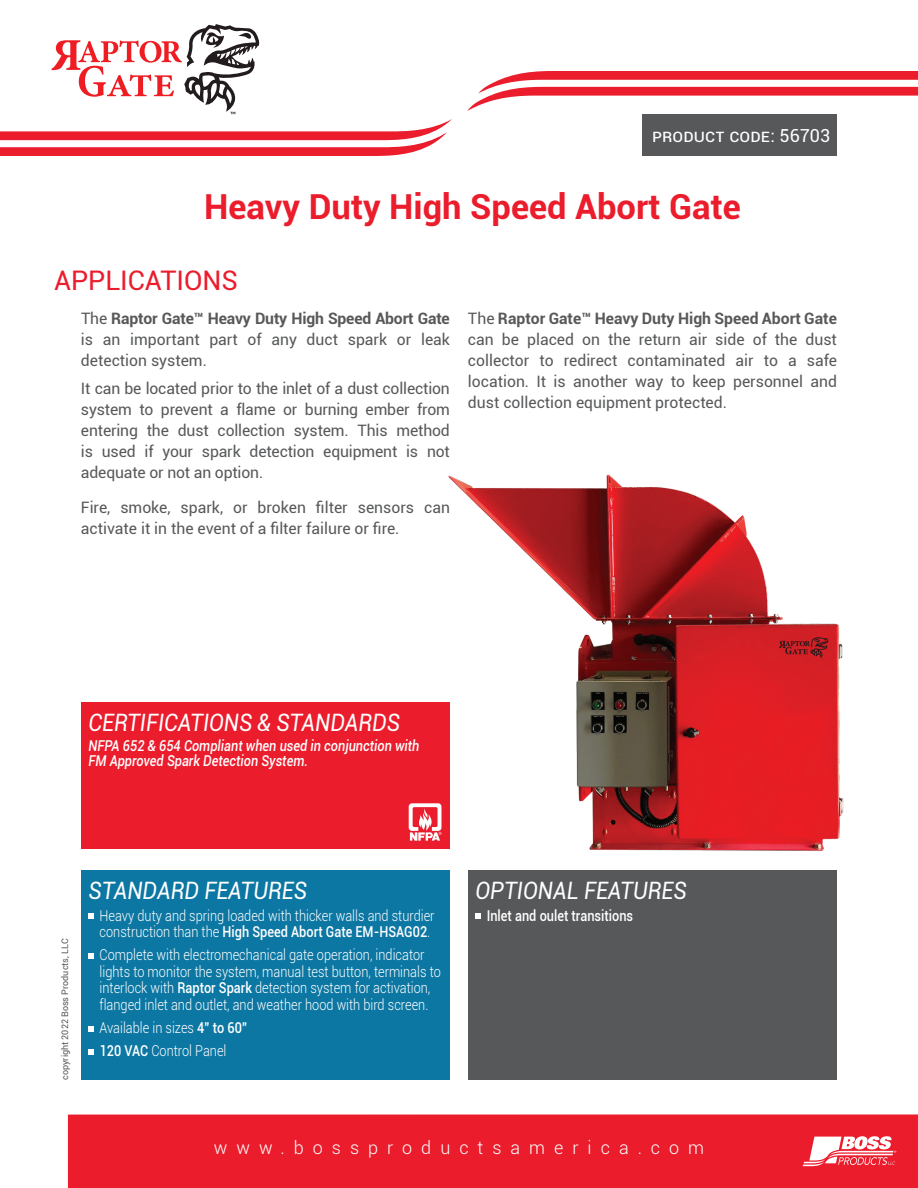
<style>
.page{position:relative;width:918px;height:1188px;background:#fff}
.page>*{position:absolute;margin:0;border:0;box-sizing:border-box;transform-origin:0 0}
.t1{font:700 34.5px "Roboto";color:#eb1c2c}
.t2{font:27px "Roboto";color:#eb1c2c}
.t3{font:italic 24px "Roboto";color:#fff;scale:.9 1}
.t4{font:300 18px "Roboto";letter-spacing:.5em;color:#fff}
.t5{font:18px "Roboto";color:#fff}
.t6{font:15.75px/21px "Roboto";color:#57585a;text-align:justify}
.t7{font:300 15px/16.5px "Roboto";color:#fff;scale:.85 1}
.t8{font:italic 500 15px/15px "Roboto";color:#fff;scale:.85 1}
.t9{font:500 15px "Roboto";color:#fff;scale:.85 1}
.t10{font:9px "Roboto";color:#57585a}
.s1{font-weight:700}
.s2{font-weight:500}
</style>
<div class="page">
<div style="left:68px;top:1114px;width:850px;height:74px;background:#eb1c2c"></div>
<img style="left:448px;top:474px;width:396px;height:377px">
<div style="left:81px;top:870px;width:369px;height:210px;background:#0d77a3"></div>
<svg style="left:89px;top:914px;width:5px;height:5px"></svg>
<svg style="left:89px;top:954px;width:5px;height:5px"></svg>
<svg style="left:89px;top:1026px;width:5px;height:6px"></svg>
<svg style="left:89px;top:1050px;width:5px;height:5px"></svg>
<div style="left:81px;top:702px;width:369px;height:147px;background:#eb1c2c"></div>
<div style="left:468px;top:870px;width:369px;height:210px;background:#57585a"></div>
<svg style="left:476px;top:914px;width:5px;height:5px"></svg>
<svg style="left:409px;top:803px;width:33px;height:38px"></svg>
<div style="left:643px;top:114px;width:194px;height:42px;background:#57585a"></div>
<svg style="left:803px;top:1136px;width:93px;height:30px"></svg>
<svg style="left:467px;top:71px;width:451px;height:40px"></svg>
<svg style="left:0;top:24px;width:452px;height:132px"></svg>
<p class="t5" style="left:652px;top:123px;width:180px">Product code: 56703</p>
<h1 class="t1" style="left:204px;top:182px;width:538px">Heavy Duty High Speed Abort Gate</h1>
<h2 class="t2" style="left:54px;top:261px;width:186px">APPLICATIONS</h2>
<p class="t6" style="left:81px;top:307px;width:371px">The <span class="s1">Raptor Gate™ Heavy Duty High Speed Abort Gate </span>is an important part of any duct spark or leak detection system.</p>
<p class="t6" style="left:81px;top:377px;width:370px">It can be located prior to the inlet of a dust collection system to prevent a flame or burning ember from entering the dust collection system. This method is used if your spark detection equipment is not adequate or not an option.</p>
<p class="t6" style="left:81px;top:496px;width:370px">Fire, smoke, spark, or broken filter sensors can activate it in the event of a filter failure or fire.</p>
<p class="t6" style="left:468px;top:307px;width:371px">The <span class="s1">Raptor Gate™ Heavy Duty High Speed Abort Gate </span>can be placed on the return air side of the dust collector to redirect contaminated air to a safe location. It is another way to keep personnel and dust collection equipment protected.</p>
<h3 class="t3" style="left:89px;top:705px;width:347px">CERTIFICATIONS &amp; STANDARDS</h3>
<p class="t8" style="left:89px;top:738px;width:391px">NFPA 652 &amp; 654 Compliant when used in conjunction with<br>FM Approved Spark Detection System.</p>
<p class="t10" style="left:59px;top:1080px;width:143px;rotate:-90deg">copyright 2022 Boss Products, LLC</p>
<h3 class="t3" style="left:89px;top:873px;width:244px">STANDARD FEATURES</h3>
<p class="t7" style="left:100px;top:907px;width:396px">Heavy duty and spring loaded with thicker walls and sturdier construction than the <span class="s2">High Speed Abort Gate EM-HSAG02</span>.</p>
<p class="t7" style="left:100px;top:946px;width:403px">Complete with electromechanical gate operation, indicator lights to monitor the system, manual test button, terminals to interlock with <span class="s2">Raptor Spark</span> detection system for activation, flanged inlet and outlet, and weather hood with bird screen.</p>
<p class="t7" style="left:100px;top:1016px;width:175px;line-height:23.2px">Available in sizes <span class="s2">4” to 60”<br>120 VAC</span> Control Panel</p>
<h3 class="t3" style="left:476px;top:873px;width:236px">OPTIONAL FEATURES</h3>
<p class="t9" style="left:487px;top:905px;width:174px">Inlet and oulet transitions</p>
<p class="t4" style="left:214px;top:1135px;width:492px">www.bossproductsamerica.com</p>
</div>
